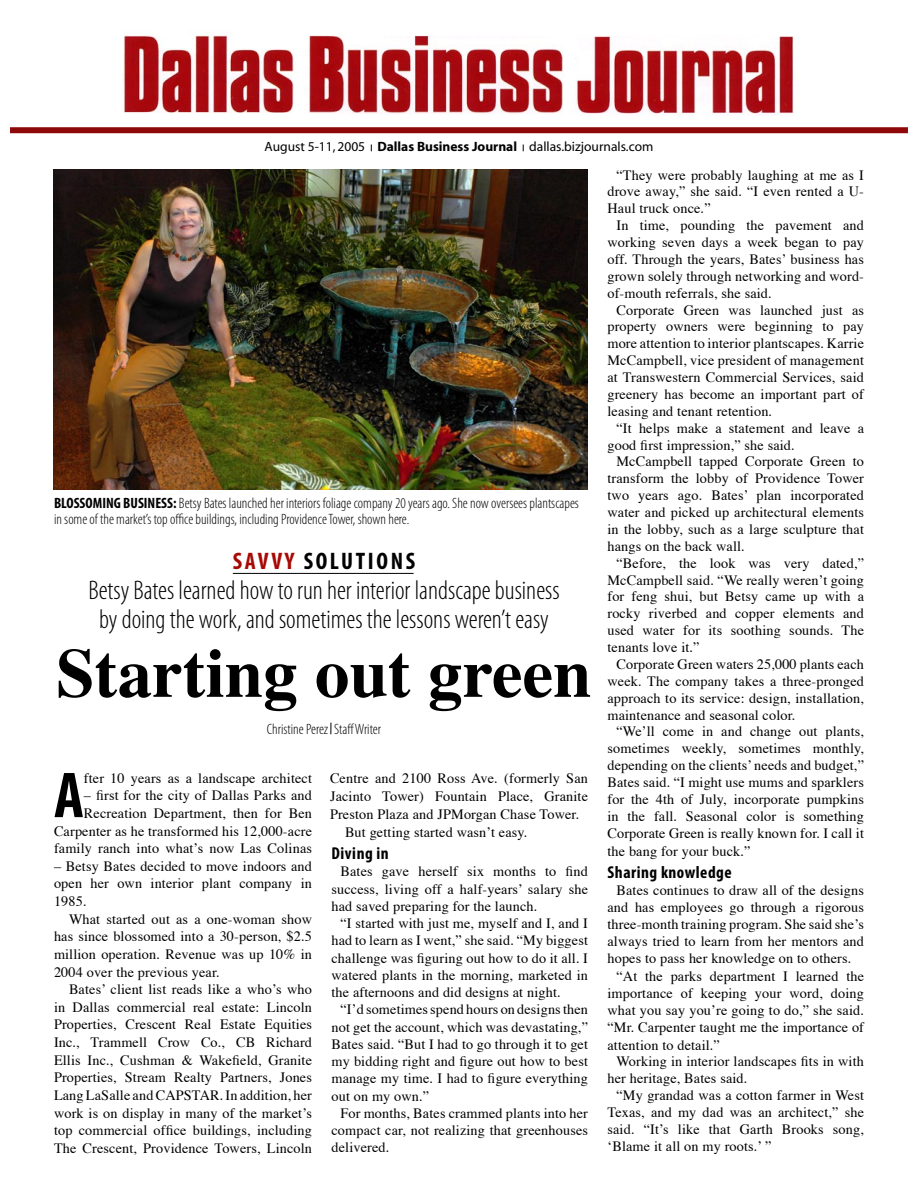
<style>
.page{position:relative;width:918px;height:1188px;background:#fff}
.page>*{position:absolute;margin:0;border:0;box-sizing:border-box;transform-origin:0 0}
.t1{font:700 69px "Times";color:#000}
.t2{font:700 condensed 65.4px "Myriad Pro";color:#000}
.t3{font:300 condensed 27px/28.5px "Myriad Pro";color:#000;text-align:center}
.t4{font:700 condensed 24px "Myriad Pro";letter-spacing:.11em;color:#000}
.t5{font:700 condensed 17.25px "Myriad Pro";letter-spacing:.03em;color:#000}
.t6{font:300 condensed 15px/16.5px "Myriad Pro";color:#000}
.t7{font:14.25px/16.8px "Times";letter-spacing:.01em;color:#000;text-align:justify}
.t8{font:13.5px "Myriad";color:#000}
.s1{font-weight:700}
.s2{color:#a70a05}
</style>
<div class="page">
<div style="left:10px;top:127px;width:898px;height:6px;background:#8f0809"></div>
<img style="left:123px;top:35px;width:171px;height:78px">
<img style="left:309px;top:35px;width:254px;height:79px">
<img style="left:576px;top:36px;width:218px;height:80px">
<img style="left:53px;top:169px;width:535px;height:320px">
<hr style="left:233px;top:573px;width:181px;height:1px;background:#000">
<p class="t8" style="left:265px;top:140px;width:390px">August 5-11, 2005 <span class="s1">Dallas Business Journal</span> dallas.bizjournals.com</p>
<p class="t6" style="left:54px;top:495px;width:527px"><span class="s1">BLOSSOMING BUSINESS:</span> Betsy Bates launched her interiors foliage company 20 years ago. She now oversees plantscapes in some of the market’s top office buildings, including Providence Tower, shown here.</p>
<p class="t4" style="left:233px;top:548px;width:184px"><span class="s2">SAVVY</span> SOLUTIONS</p>
<p class="t3" style="left:88px;top:577px;width:473px">Betsy Bates learned how to run her interior landscape business by doing the work, and sometimes the lessons weren’t easy</p>
<p class="t1" style="left:56px;top:607px;width:537px">Starting out green</p>
<p class="t6" style="left:267px;top:721px;width:116px">Christine Perez Staff Writer</p>
<p class="t2" style="left:54px;top:759px;width:31px">A</p>
<p class="t7" style="left:84px;top:768px;width:230px">fter 10 years as a landscape architect</p>
<p class="t7" style="left:54px;top:785px;width:260px;line-height:17.7px;text-align:right">– first for the city of Dallas Parks and Recreation Department, then for Ben Carpenter as he transformed his 12,000-acre family ranch into what’s now Las Colinas</p>
<p class="t7" style="left:54px;top:856px;width:260px;line-height:17.7px">– Betsy Bates decided to move indoors and open her own interior plant company in 1985.</p>
<p class="t7" style="left:54px;top:909px;width:260px;line-height:17.7px;text-indent:15px">What started out as a one-woman show has since blossomed into a 30-person, $2.5 million operation. Revenue was up 10% in 2004 over the previous year.</p>
<p class="t7" style="left:54px;top:979px;width:260px;line-height:17.7px;text-indent:15px">Bates’ client list reads like a who’s who in Dallas commercial real estate: Lincoln Properties, Crescent Real Estate Equities Inc., Trammell Crow Co., CB Richard Ellis Inc., Cushman &amp; Wakefield, Granite Properties, Stream Realty Partners, Jones Lang LaSalle and CAPSTAR. In addition, her work is on display in many of the market’s top commercial office buildings, including The Crescent, Providence Towers, Lincoln</p>
<p class="t7" style="left:330px;top:769px;width:260px;line-height:17.7px">Centre and 2100 Ross Ave. (formerly San Jacinto Tower) Fountain Place, Granite Preston Plaza and JPMorgan Chase Tower.</p>
<p class="t7" style="left:345px;top:822px;width:184px">But getting started wasn’t easy.</p>
<p class="t5" style="left:332px;top:844px;width:59px">Diving in</p>
<p class="t7" style="left:332px;top:862px;width:258px;line-height:17.2px;text-indent:9px">Bates gave herself six months to find success, living off a half-years’ salary she had saved preparing for the launch.</p>
<p class="t7" style="left:332px;top:914px;width:258px;line-height:17.2px;text-indent:9px">“I started with just me, myself and I, and I had to learn as I went,” she said. “My biggest challenge was figuring out how to do it all. I watered plants in the morning, marketed in the afternoons and did designs at night.</p>
<p class="t7" style="left:332px;top:1000px;width:258px;line-height:17.2px;text-indent:9px">“I’d sometimes spend hours on designs then not get the account, which was devastating,” Bates said. “But I had to go through it to get my bidding right and figure out how to best manage my time. I had to figure everything out on my own.”</p>
<p class="t7" style="left:332px;top:1103px;width:258px;line-height:17.2px;text-indent:9px">For months, Bates crammed plants into her compact car, not realizing that greenhouses delivered.</p>
<p class="t7" style="left:608px;top:165px;width:258px;text-indent:9px">“They were probably laughing at me as I drove away,” she said. “I even rented a U-Haul truck once.”</p>
<p class="t7" style="left:608px;top:216px;width:258px;text-indent:9px">In time, pounding the pavement and working seven days a week began to pay off. Through the years, Bates’ business has grown solely through networking and word&shy;of-mouth referrals, she said.</p>
<p class="t7" style="left:608px;top:300px;width:258px;text-indent:9px">Corporate Green was launched just as property owners were beginning to pay more attention to interior plantscapes. Karrie McCampbell, vice president of management at Transwestern Commercial Services, said greenery has become an important part of leasing and tenant retention.</p>
<p class="t7" style="left:608px;top:418px;width:258px;text-indent:9px">“It helps make a statement and leave a good first impression,” she said.</p>
<p class="t7" style="left:608px;top:452px;width:258px;text-indent:9px">McCampbell tapped Corporate Green to transform the lobby of Providence Tower two years ago. Bates’ plan incorporated water and picked up architectural elements in the lobby, such as a large sculpture that hangs on the back wall.</p>
<p class="t7" style="left:608px;top:553px;width:258px;text-indent:9px">“Before, the look was very dated,” McCampbell said. “We really weren’t going for feng shui, but Betsy came up with a rocky riverbed and copper elements and used water for its soothing sounds. The tenants love it.”</p>
<p class="t7" style="left:608px;top:654px;width:258px;text-indent:9px">Corporate Green waters 25,000 plants each week. The company takes a three-pronged approach to its service: design, installation, maintenance and seasonal color.</p>
<p class="t7" style="left:608px;top:722px;width:258px;text-indent:9px">“We’ll come in and change out plants, sometimes weekly, sometimes monthly, depending on the clients’ needs and budget,” Bates said. “I might use mums and sparklers for the 4th of July, incorporate pumpkins in the fall. Seasonal color is something Corporate Green is really known for. I call it the bang for your buck.”</p>
<p class="t5" style="left:608px;top:863px;width:126px">Sharing knowledge</p>
<p class="t7" style="left:608px;top:880px;width:258px;text-indent:9px">Bates continues to draw all of the designs and has employees go through a rigorous three-month training program. She said she’s always tried to learn from her mentors and hopes to pass her knowledge on to others.</p>
<p class="t7" style="left:608px;top:966px;width:258px;line-height:17.2px;text-indent:9px">“At the parks department I learned the importance of keeping your word, doing what you say you’re going to do,” she said. “Mr. Carpenter taught me the importance of attention to detail.”</p>
<p class="t7" style="left:608px;top:1052px;width:258px;text-indent:9px">Working in interior landscapes fits in with her heritage, Bates said.</p>
<p class="t7" style="left:608px;top:1086px;width:258px;text-indent:9px">“My grandad was a cotton farmer in West Texas, and my dad was an architect,” she said. “It’s like that Garth Brooks song, ‘Blame it all on my roots.’ ”</p>
</div>
